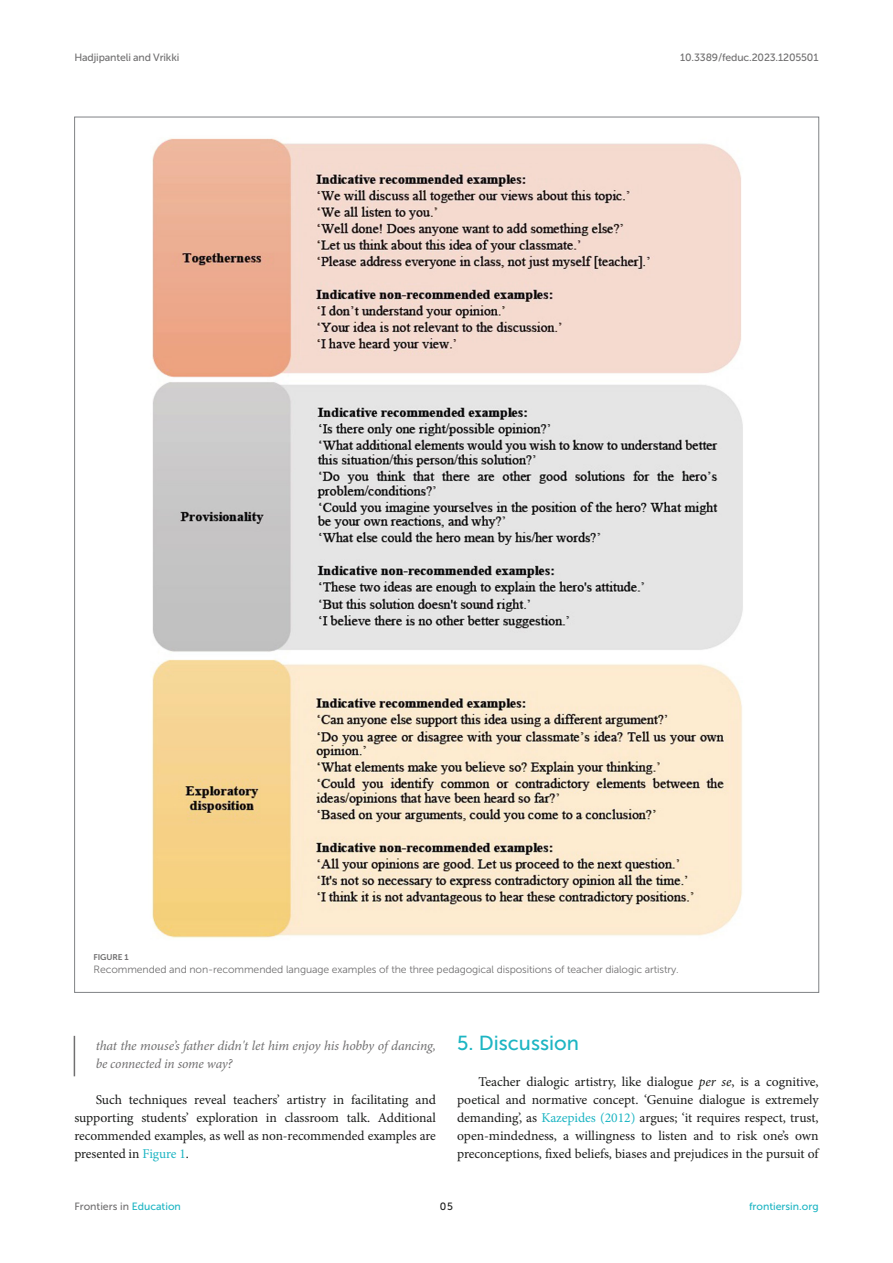
<style>
.page{position:relative;width:893px;height:1263px;background:#fff}
.page>*{position:absolute;margin:0;border:0;box-sizing:border-box;transform-origin:0 0}
.HEAD_1{font:20.25px "Museo Sans 500";color:#1db5c3}
.TEXT_FLUSH{font:13.5px/18px "Minion Pro";letter-spacing:-.005em;color:#1b1c1b;text-align:justify}
.TEXT{font:13.5px/18px "Minion Pro";letter-spacing:-.005em;color:#1b1c1b;text-align:justify}
.BLOCK_QTN{font:italic 13.5px/18px "Minion Pro";letter-spacing:-.015em;color:#706f70}
.FIG_LEG{font:10.5px "Museo Sans 300";letter-spacing:-.01em;color:#706f70}
.t1{font:10.5px "Museo Sans 500";letter-spacing:-.015em;color:#706f70}
.t2{font:10.5px "Museo Sans 500";color:#1db5c3}
.t3{font:10.5px "Museo Sans 500";color:#1b1c1b}
.FIG_HD{font:8.25px "Museo Sans 700";letter-spacing:-.01em;color:#706f70}
.s1{color:#1db5c3}
.s2{font-style:italic}
</style>
<div class="page">
<hr style="left:74px;top:1036px;width:1px;height:40px;background:#706f70">
<img style="left:152px;top:138px;width:591px;height:801px">
<p class="t1" style="left:74px;top:51px;width:106px">Hadjipanteli and Vrikki</p>
<p class="t1" style="left:680px;top:51px;width:140px">10.3389/feduc.2023.1205501</p>
<p class="FIG_HD" style="left:94px;top:952px;width:37px">FIGURE 1</p>
<p class="FIG_LEG" style="left:94px;top:964px;width:586px">Recommended and non-recommended language examples of the three pedagogical dispositions of teacher dialogic artistry.</p>
<p class="BLOCK_QTN" style="left:96px;top:1037px;width:342px">that the mouse’s father didn't let him enjoy his hobby of dancing, be connected in some way?</p>
<p class="TEXT" style="left:74px;top:1091px;width:363px;text-indent:21px">Such techniques reveal teachers’ artistry in facilitating and supporting students’ exploration in classroom talk. Additional recommended examples, as well as non-recommended examples are presented in <span class="s1">Figure 1</span>.</p>
<p class="HEAD_1" style="left:457px;top:1032px;width:123px">5. Discussion</p>
<p class="TEXT_FLUSH" style="left:457px;top:1073px;width:363px;text-indent:21px">Teacher dialogic artistry, like dialogue <span class="s2">per se</span>, is a cognitive, poetical and normative concept. ‘Genuine dialogue is extremely demanding’, as <span class="s1">Kazepides (2012)</span> argues; ‘it requires respect, trust, open-mindedness, a willingness to listen and to risk one’s own preconceptions, fixed beliefs, biases and prejudices in the pursuit of</p>
<p class="t1" style="left:74px;top:1200px;width:108px">Frontiers in <span class="s1">Education</span></p>
<p class="t3" style="left:440px;top:1200px;width:14px">05</p>
<p class="t2" style="left:749px;top:1200px;width:71px">frontiersin.org</p>
</div>
